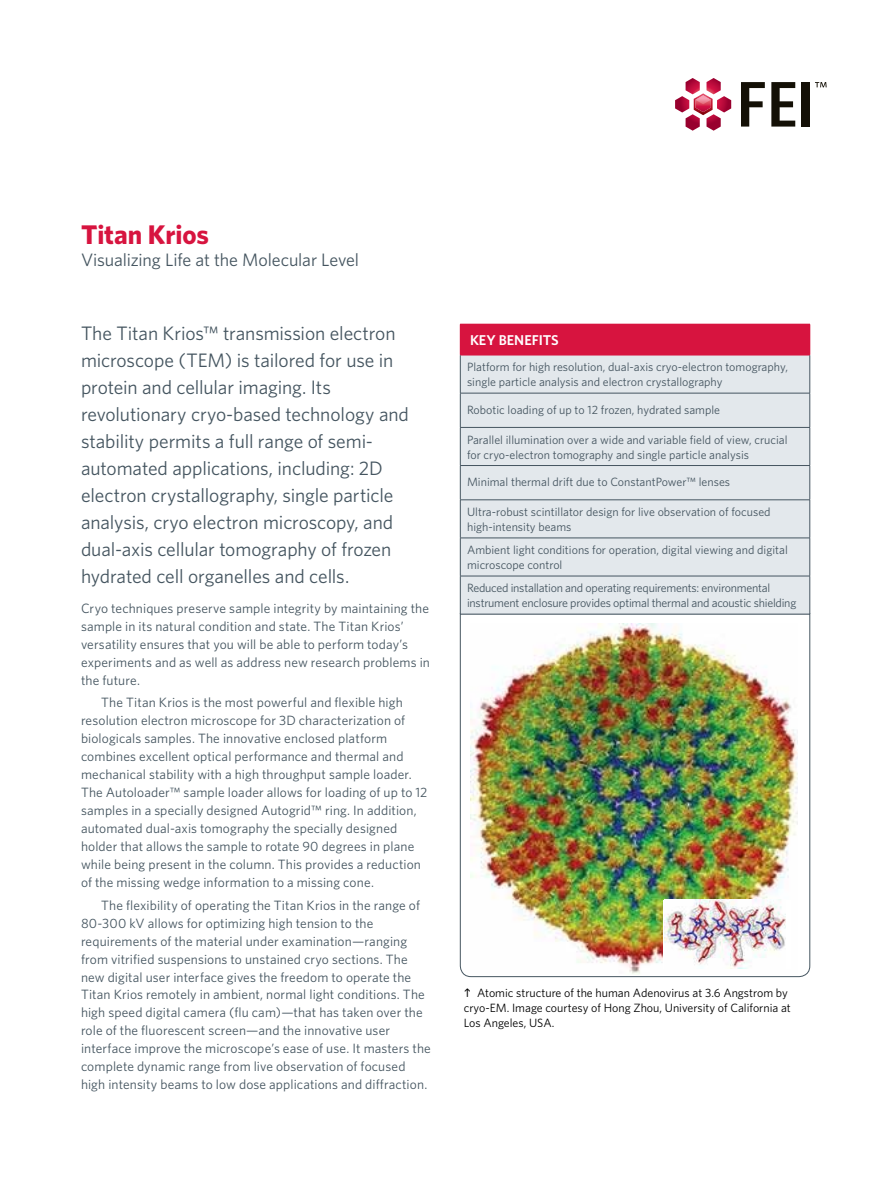
<style>
.page{position:relative;width:891px;height:1188px;background:#fff}
.page>*{position:absolute;margin:0;border:0;box-sizing:border-box;transform-origin:0 0}
.t1{font:700 27px "Whitney";letter-spacing:-.005em;color:#d7143f}
.t2{font:19.5px/27px "Whitney";letter-spacing:-.005em;color:#455560}
.t3{font:18px "Whitney";letter-spacing:-.01em;color:#455560}
.t4{font:600 14.25px "Whitney";color:#fff}
.t5{font:13.5px/18px "Whitney";letter-spacing:.01em;color:#455560}
.t6{font:12px/15px "Whitney";color:#455560}
.t7{font:12px/15px "Whitney";color:#000}
.t8{font:12px/15px "Whitney";letter-spacing:-.02em;color:#455560}
</style>
<div class="page">
<svg style="left:741px;top:82px;width:24px;height:45px"></svg>
<svg style="left:771px;top:82px;width:24px;height:45px"></svg>
<div style="left:802px;top:82px;width:8px;height:45px;background:#141006"></div>
<svg style="left:675px;top:78px;width:56px;height:53px"></svg>
<svg style="left:815px;top:82px;width:12px;height:5px"></svg>
<img style="left:460px;top:615px;width:350px;height:362px">
<div style="left:460px;top:324px;width:350px;height:31px;background:#d7143f"></div>
<div style="left:461px;top:356px;width:349px;height:258px;background:#e3e8ec"></div>
<hr style="left:460px;top:427px;width:350px;height:1px;background:#455560">
<hr style="left:460px;top:465px;width:350px;height:1px;background:#455560">
<hr style="left:460px;top:500px;width:350px;height:1px;background:#455560">
<hr style="left:460px;top:393px;width:350px;height:1px;background:#455560">
<hr style="left:810px;top:324px;width:1px;height:31px;background:#d7143f">
<hr style="left:460px;top:355px;width:350px;height:1px;background:#d7143f">
<hr style="left:460px;top:576px;width:1px;height:38px;background:#455560">
<hr style="left:810px;top:576px;width:1px;height:38px;background:#455560">
<hr style="left:460px;top:614px;width:350px;height:1px;background:#455560">
<hr style="left:460px;top:538px;width:1px;height:38px;background:#455560">
<hr style="left:810px;top:538px;width:1px;height:38px;background:#455560">
<hr style="left:460px;top:576px;width:350px;height:1px;background:#455560">
<hr style="left:460px;top:355px;width:1px;height:38px;background:#455560">
<hr style="left:810px;top:355px;width:1px;height:38px;background:#455560">
<hr style="left:460px;top:393px;width:1px;height:34px;background:#455560">
<hr style="left:810px;top:393px;width:1px;height:34px;background:#455560">
<hr style="left:460px;top:428px;width:1px;height:37px;background:#455560">
<hr style="left:810px;top:428px;width:1px;height:37px;background:#455560">
<hr style="left:460px;top:466px;width:1px;height:34px;background:#455560">
<hr style="left:810px;top:466px;width:1px;height:34px;background:#455560">
<hr style="left:460px;top:500px;width:1px;height:38px;background:#455560">
<hr style="left:810px;top:500px;width:1px;height:38px;background:#455560">
<hr style="left:460px;top:538px;width:350px;height:1px;background:#455560">
<div style="left:663px;top:900px;width:128px;height:69px;background:#fff"></div>
<img style="left:665px;top:900px;width:120px;height:69px">
<h1 class="t1" style="left:81px;top:216px;width:130px">Titan Krios</h1>
<h3 class="t3" style="left:81px;top:248px;width:280px">Visualizing Life at the Molecular Level</h3>
<p class="t2" style="left:81px;top:319px;width:330px">The Titan Krios™ transmission electron microscope (TEM) is tailored for use in protein and cellular imaging. Its revolutionary cryo-based technology and stability permits a full range of semi&shy;automated applications, including: 2D electron crystallography, single particle analysis, cryo electron microscopy, and dual-axis cellular tomography of frozen hydrated cell organelles and cells.</p>
<p class="t5" style="left:81px;top:599px;width:351px">Cryo techniques preserve sample integrity by maintaining the sample in its natural condition and state. The Titan Krios’ versatility ensures that you will be able to perform today’s experiments and as well as address new research problems in the future.</p>
<p class="t5" style="left:81px;top:693px;width:348px;text-indent:20px">The Titan Krios is the most powerful and flexible high resolution electron microscope for 3D characterization of biologicals samples. The innovative enclosed platform combines excellent optical performance and thermal and mechanical stability with a high throughput sample loader.<br>The Autoloader™ sample loader allows for loading of up to 12 samples in a specially designed Autogrid™ ring. In addition, automated dual-axis tomography the specially designed holder that allows the sample to rotate 90 degrees in plane while being present in the column. This provides a reduction of the missing wedge information to a missing cone.</p>
<p class="t5" style="left:81px;top:895px;width:351px;text-indent:20px">The flexibility of operating the Titan Krios in the range of 80-300 kV allows for optimizing high tension to the requirements of the material under examination—ranging from vitrified suspensions to unstained cryo sections. The new digital user interface gives the freedom to operate the Titan Krios remotely in ambient, normal light conditions. The high speed digital camera (flu cam)—that has taken over the role of the fluorescent screen—and the innovative user interface improve the microscope’s ease of use. It masters the complete dynamic range from live observation of focused high intensity beams to low dose applications and diffraction.</p>
<p class="t4" style="left:470px;top:331px;width:90px">KEY BENEFITS</p>
<p class="t6" style="left:467px;top:359px;width:322px">Platform for high resolution, dual-axis cryo-electron tomography, single particle analysis and electron crystallography</p>
<p class="t6" style="left:467px;top:402px;width:255px">Robotic loading of up to 12 frozen, hydrated sample</p>
<p class="t6" style="left:467px;top:432px;width:322px">Parallel illumination over a wide and variable field of view, crucial for cryo-electron tomography and single particle analysis</p>
<p class="t6" style="left:467px;top:474px;width:265px">Minimal thermal drift due to ConstantPower™ lenses</p>
<p class="t6" style="left:467px;top:504px;width:305px">Ultra-robust scintillator design for live observation of focused high-intensity beams</p>
<p class="t6" style="left:467px;top:542px;width:322px">Ambient light conditions for operation, digital viewing and digital microscope control</p>
<p class="t8" style="left:467px;top:580px;width:331px">Reduced installation and operating requirements: environmental instrument enclosure provides optimal thermal and acoustic shielding</p>
<p class="t7" style="left:464px;top:985px;width:329px;text-indent:13px">Atomic structure of the human Adenovirus at 3.6 Angstrom by cryo-EM. Image courtesy of Hong Zhou, University of California at<br>Los Angeles, USA.</p>
</div>
